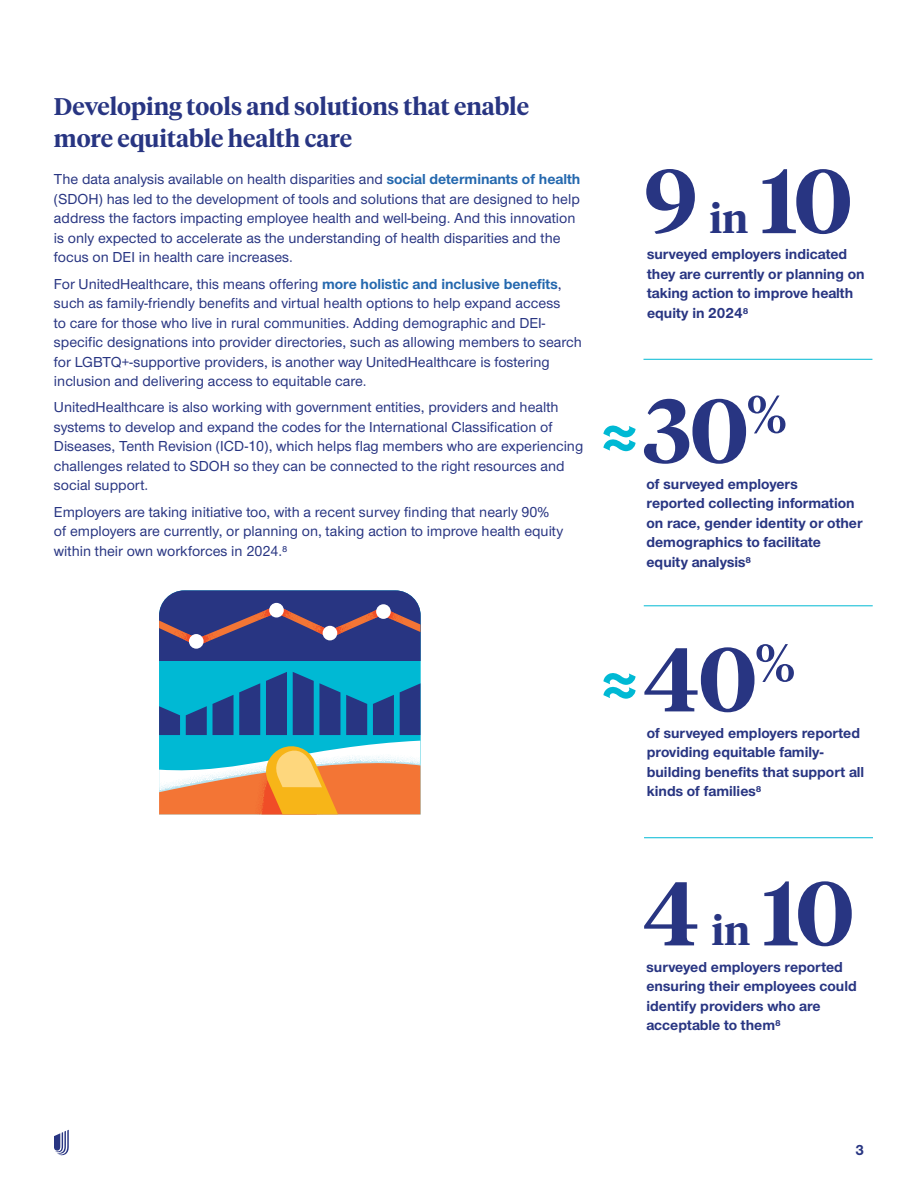
<style>
.page{position:relative;width:918px;height:1188px;background:#fff}
.page>*{position:absolute;margin:0;border:0;box-sizing:border-box;transform-origin:0 0}
.t1{font:600 90px "UHC Serif Headline";letter-spacing:-.025em;color:#283582}
.t2{font:600 40.5px "UHC Serif Headline";color:#283582}
.t3{font:600 24px/31.5px "UHC Serif Headline";color:#283582}
.t4{font:500 15px/19.5px "UHC Sans";color:#283582}
.t5{font:700 15px/19.5px "UHC Sans";color:#283582}
.s1{font-weight:700;color:#2468ae}
</style>
<div class="page">
<svg style="left:54px;top:1130px;width:15px;height:26px"></svg>
<hr style="left:644px;top:606px;width:229px;height:1px;background:#00b9d4">
<hr style="left:644px;top:837px;width:229px;height:1px;background:#00b9d4">
<div style="left:159px;top:661px;width:262px;height:80px;background:#00b9d4"></div>
<div style="left:159px;top:590px;width:262px;height:71px;background:#283582"></div>
<svg style="left:373px;top:695px;width:21px;height:40px"></svg>
<svg style="left:400px;top:683px;width:21px;height:52px"></svg>
<svg style="left:346px;top:695px;width:21px;height:40px"></svg>
<svg style="left:293px;top:672px;width:47px;height:63px;background:#1d5797"></svg>
<svg style="left:266px;top:672px;width:21px;height:63px"></svg>
<svg style="left:213px;top:683px;width:47px;height:52px;background:#1b5c9a"></svg>
<svg style="left:186px;top:706px;width:21px;height:29px"></svg>
<svg style="left:159px;top:706px;width:21px;height:29px"></svg>
<svg style="left:159px;top:741px;width:262px;height:73px;background:#c3a77a"></svg>
<svg style="left:159px;top:606px;width:262px;height:40px"></svg>
<div style="left:189px;top:634px;width:15px;height:15px;background:#fff;border-radius:50%"></div>
<div style="left:269px;top:603px;width:15px;height:15px;background:#fff;border-radius:50%"></div>
<div style="left:323px;top:626px;width:14px;height:14px;background:#fff;border-radius:50%"></div>
<div style="left:376px;top:604px;width:15px;height:15px;background:#fff;border-radius:50%"></div>
<svg style="left:603px;top:673px;width:33px;height:26px"></svg>
<svg style="left:603px;top:425px;width:33px;height:26px"></svg>
<hr style="left:644px;top:359px;width:228px;height:1px;background:#00b9d4">
<h3 class="t3" style="left:54px;top:90px;width:477px">Developing tools and solutions that enable more equitable health care</h3>
<p class="t4" style="left:54px;top:169px;width:528px">The data analysis available on health disparities and <span class="s1">social determinants of health </span>(SDOH) has led to the development of tools and solutions that are designed to help address the factors impacting employee health and well-being. And this innovation is only expected to accelerate as the understanding of health disparities and the focus on DEI in health care increases.</p>
<p class="t4" style="left:54px;top:273px;width:529px">For UnitedHealthcare, this means offering <span class="s1">more holistic and inclusive benefits</span>, such as family-friendly benefits and virtual health options to help expand access<br>to care for those who live in rural communities. Adding demographic and DEI&shy;specific designations into provider directories, such as allowing members to search for LGBTQ+-supportive providers, is another way UnitedHealthcare is fostering inclusion and delivering access to equitable care.</p>
<p class="t4" style="left:54px;top:397px;width:531px">UnitedHealthcare is also working with government entities, providers and health systems to develop and expand the codes for the International Classification of Diseases, Tenth Revision (ICD-10), which helps flag members who are experiencing challenges related to SDOH so they can be connected to the right resources and social support.</p>
<p class="t4" style="left:54px;top:501px;width:511px">Employers are taking initiative too, with a recent survey finding that nearly 90% of employers are currently, or planning on, taking action to improve health equity within their own workforces in 2024.⁸</p>
<h1 class="t1" style="left:644px;top:139px;width:55px">9</h1>
<p class="t5" style="left:647px;top:244px;width:202px">surveyed employers indicated</p>
<h1 class="t1" style="left:760px;top:139px;width:94px">10</h1>
<p class="t5" style="left:647px;top:264px;width:219px">they are currently or planning on taking action to improve health equity in 2024⁸</p>
<h2 class="t2" style="left:710px;top:191px;width:40px">in</h2>
<h1 class="t1" style="left:644px;top:369px;width:145px">30<sup>%</sup></h1>
<p class="t5" style="left:646px;top:474px;width:218px">of surveyed employers<br>reported collecting information on race, gender identity or other demographics to facilitate equity analysis⁸</p>
<h1 class="t1" style="left:644px;top:618px;width:153px">40<sup>%</sup></h1>
<p class="t5" style="left:647px;top:722px;width:219px">of surveyed employers reported providing equitable family&shy;building benefits that support all kinds of families⁸</p>
<h1 class="t1" style="left:762px;top:852px;width:94px">10</h1>
<p class="t5" style="left:646px;top:976px;width:212px">ensuring their employees could identify providers who are acceptable to them⁸</p>
<h1 class="t1" style="left:644px;top:852px;width:57px">4</h1>
<p class="t5" style="left:646px;top:956px;width:198px">surveyed employers reported</p>
<h2 class="t2" style="left:711px;top:903px;width:40px">in</h2>
<p class="t5" style="left:855px;top:1140px;width:10px">3</p>
</div>
